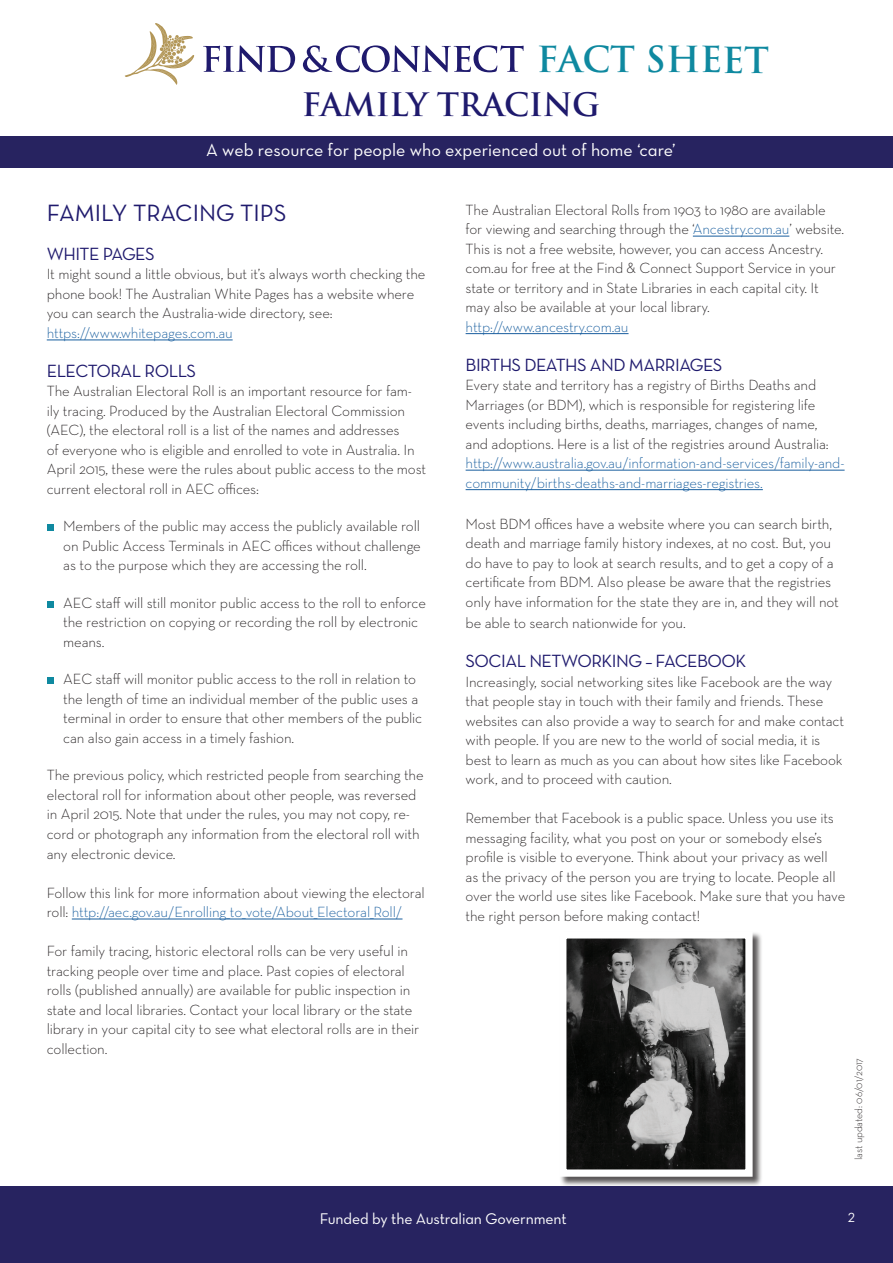
<style>
.page{position:relative;width:893px;height:1263px;background:#fff}
.page>*{position:absolute;margin:0;border:0;box-sizing:border-box;transform-origin:0 0}
.t1{font:700 34.95px "Trajan Pro";color:#0f89a0}
.t2{font:700 31.5px "Trajan Pro";letter-spacing:-.01em;color:#1f1a6d}
.Heading_1{font:24px "Neutra Text Book Alt";color:#1f1a6d}
.Heading_2{font:18px "Neutra Text Book Alt";letter-spacing:-.03em;color:#1f1a6d}
.t3{font:18px "Neutra Text Book Alt";color:#fff}
.Paragraph{font:15.75px "Neutra Text Book Alt";letter-spacing:-.01em;color:#fff}
.Paragraph-2{font:300 15px/19.5px "Neutra Text";letter-spacing:-.01em;color:#231f20}
.FS_bullet{font:300 15px/19.5px "Neutra Text";letter-spacing:-.01em;color:#231f20}
.Heading_1-2{font:13.5px "Neutra Text Book Alt";color:#fff}
.Paragraph-3{font:300 10.5px "Neutra Text";letter-spacing:-.01em;color:#231f20}
.s1{color:#175d9e}
</style>
<div class="page">
<div style="left:0;top:1186px;width:893px;height:77px;background:#272360"></div>
<div style="left:0;top:136px;width:893px;height:32px;background:#272360"></div>
<svg style="left:125px;top:23px;width:70px;height:62px"></svg>
<svg style="left:203px;top:45px;width:92px;height:27px"></svg>
<svg style="left:303px;top:45px;width:221px;height:27px"></svg>
<hr style="left:47px;top:340px;width:186px;height:1px;background:#175d9e">
<hr style="left:72px;top:919px;width:330px;height:1px;background:#175d9e">
<div style="left:47px;top:524px;width:7px;height:7px;background:#0f89a0"></div>
<div style="left:47px;top:601px;width:7px;height:7px;background:#0f89a0"></div>
<div style="left:47px;top:677px;width:7px;height:7px;background:#0f89a0"></div>
<hr style="left:693px;top:236px;width:96px;height:1px;background:#175d9e">
<hr style="left:466px;top:333px;width:163px;height:1px;background:#175d9e">
<hr style="left:466px;top:470px;width:379px;height:1px;background:#175d9e">
<hr style="left:466px;top:489px;width:297px;height:1px;background:#175d9e">
<div style="left:559px;top:931px;width:204px;height:256px;background:#231f20;opacity:.75"></div>
<img style="left:567px;top:939px;width:178px;height:230px">
<div style="left:559px;top:931px;width:194px;height:246px;border:7px solid #fff"></div>
<h1 class="t1" style="left:537px;top:38px;width:234px">FACT SHEET</h1>
<p class="t2" style="left:302px;top:85px;width:300px">FAMILY TRACING</p>
<p class="t3" style="left:206px;top:139px;width:471px">A web resource for people who experienced out of home ‘care’</p>
<p class="Heading_1" style="left:47px;top:198px;width:241px">FAMILY TRACING TIPS</p>
<p class="Heading_2" style="left:47px;top:243px;width:109px">WHITE PAGES</p>
<p class="Paragraph-2" style="left:47px;top:264px;width:380px">It might sound a little obvious, but it’s always worth checking the phone book! The Australian White Pages has a website where you can search the Australia-wide directory, see: <span class="s1">https://www.whitepages.com.au</span></p>
<p class="Heading_2" style="left:47px;top:360px;width:151px">ELECTORAL ROLLS</p>
<p class="Paragraph-2" style="left:47px;top:381px;width:381px">The Australian Electoral Roll is an important resource for fam&shy;ily tracing. Produced by the Australian Electoral Commission (AEC), the electoral roll is a list of the names and addresses<br>of everyone who is eligible and enrolled to vote in Australia. In April 2015, these were the rules about public access to the most current electoral roll in AEC offices:</p>
<p class="FS_bullet" style="left:63px;top:516px;width:359px;text-align:justify">Members of the public may access the publicly available roll on Public Access Terminals in AEC offices without challenge as to the purpose which they are accessing the roll.</p>
<p class="FS_bullet" style="left:63px;top:593px;width:364px">AEC staff will still monitor public access to the roll to enforce the restriction on copying or recording the roll by electronic means.</p>
<p class="FS_bullet" style="left:63px;top:669px;width:360px">AEC staff will monitor public access to the roll in relation to the length of time an individual member of the public uses a terminal in order to ensure that other members of the public can also gain access in a timely fashion.</p>
<p class="Paragraph-2" style="left:47px;top:765px;width:378px">The previous policy, which restricted people from searching the electoral roll for information about other people, was reversed in April 2015. Note that under the rules, you may not copy, re&shy;cord or photograph any information from the electoral roll with any electronic device.</p>
<p class="Paragraph-2" style="left:47px;top:882px;width:379px">Follow this link for more information about viewing the electoral roll: <span class="s1">http://aec.gov.au/Enrolling_to_vote/About_Electoral_Roll/</span></p>
<p class="Paragraph-2" style="left:47px;top:941px;width:374px">For family tracing, historic electoral rolls can be very useful in tracking people over time and place. Past copies of electoral rolls (published annually) are available for public inspection in state and local libraries. Contact your local library or the state library in your capital city to see what electoral rolls are in their collection.</p>
<p class="Paragraph-2" style="left:466px;top:199px;width:380px">The Australian Electoral Rolls from 1903 to 1980 are available for viewing and searching through the ‘<span class="s1">Ancestry.com.au</span>’ website.<br>This is not a free website, however, you can access Ancestry. com.au for free at the Find &amp; Connect Support Service in your state or territory and in State Libraries in each capital city. It may also be available at your local library. <span class="s1">http://www.ancestry.com.au</span></p>
<p class="Heading_2" style="left:466px;top:354px;width:258px">BIRTHS DEATHS AND MARRIAGES</p>
<p class="Paragraph-2" style="left:466px;top:375px;width:380px">Every state and territory has a registry of Births Deaths and Marriages (or BDM), which is responsible for registering life events including births, deaths, marriages, changes of name,<br>and adoptions. Here is a list of the registries around Australia: <span class="s1">http://www.australia.gov.au/information-and-services/family-and&shy;community/births-deaths-and-marriages-registries.</span></p>
<p class="Paragraph-2" style="left:466px;top:514px;width:375px">Most BDM offices have a website where you can search birth, death and marriage family history indexes, at no cost. But, you do have to pay to look at search results, and to get a copy of a certificate from BDM. Also please be aware that the registries only have information for the state they are in, and they will not</p>
<p class="Paragraph-2" style="left:466px;top:613px;width:222px">be able to search nationwide for you.</p>
<p class="Heading_2" style="left:466px;top:650px;width:282px">SOCIAL NETWORKING – FACEBOOK</p>
<p class="Paragraph-2" style="left:466px;top:672px;width:380px">Increasingly, social networking sites like Facebook are the way that people stay in touch with their family and friends. These websites can also provide a way to search for and make contact with people. If you are new to the world of social media, it is best to learn as much as you can about how sites like Facebook work, and to proceed with caution.</p>
<p class="Paragraph-2" style="left:466px;top:808px;width:381px">Remember that Facebook is a public space. Unless you use its messaging facility, what you post on your or somebody else’s profile is visible to everyone. Think about your privacy as well<br>as the privacy of the person you are trying to locate. People all over the world use sites like Facebook. Make sure that you have the right person before making contact!</p>
<p class="Paragraph-3" style="left:852px;top:1160px;width:103px;rotate:-90deg">last updated: 06/01/2017</p>
<p class="Paragraph" style="left:320px;top:1208px;width:248px">Funded by the Australian Government</p>
<p class="Heading_1-2" style="left:848px;top:1210px;width:9px">2</p>
</div>
